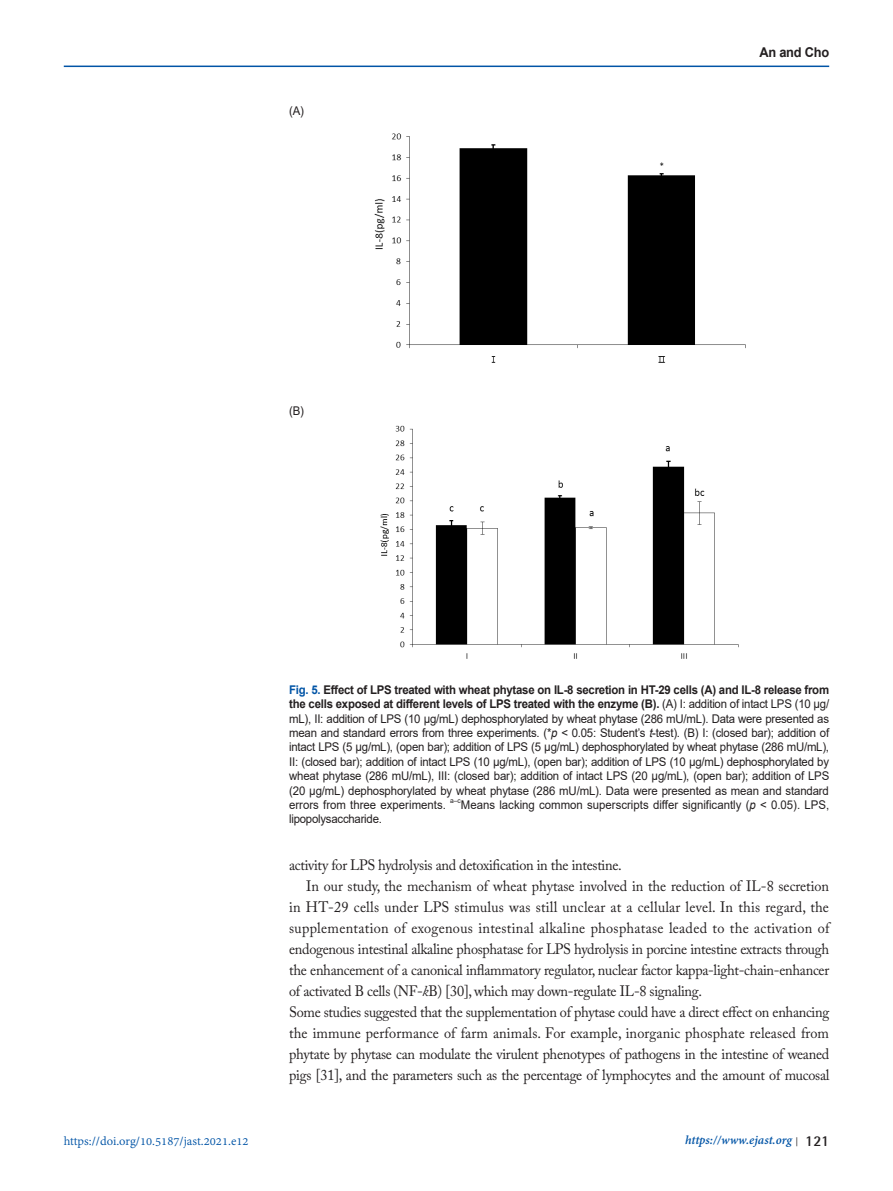
<style>
.page{position:relative;width:893px;height:1191px;background:#fff}
.page>*{position:absolute;margin:0;border:0;box-sizing:border-box;transform-origin:0 0}
.표준{font:15px/21px "Adobe Caslon Pro";letter-spacing:-.02em;color:#231f20;text-align:justify;scale:.95 1}
.t1{font:13.5px "Adobe Devanagari";color:#0154a6}
.t2{font:italic 700 13.5px "Adobe Devanagari";color:#0154a6}
.t3{font:700 13.5px "Arial";letter-spacing:-.02em;color:#231f20;scale:.95 1}
.fig_title{font:12px/14.4px "Arial";color:#231f20;text-align:justify;scale:.95 1}
.fig_title-2{font:12px "Arial";letter-spacing:-.02em;color:#231f20;scale:.95 1}
.table_main_text_left{font:12px "Arial";color:#231f20;scale:.95 1}
.fig_title-3{font:7.05px "Arial";color:#231f20;scale:.95 1}
.s1{font-weight:700;color:#0154a6}
.s2{font-weight:700}
.s3{font-style:italic}
.s4{font-family:"Shonar Bangla";font-style:normal;font-size:12px;color:#231f20}
.s5{font-family:"Rotis Semi Sans Std";font-style:normal;font-size:15px;color:#231f20}
</style>
<div class="page">
<hr style="left:64px;top:66px;width:765px;height:1px;background:#0154a6">
<img style="left:374px;top:133px;width:372px;height:230px">
<img style="left:380px;top:425px;width:359px;height:234px">
<p class="table_main_text_left" style="left:289px;top:103px;width:17px">(A)</p>
<p class="table_main_text_left" style="left:289px;top:403px;width:17px">(B)</p>
<p class="t3" style="left:759px;top:42px;width:75px">An and Cho</p>
<p class="fig_title" style="left:289px;top:682px;width:570px"><span class="s1">Fig. 5.</span> <span class="s2">Effect of LPS treated with wheat phytase on IL-8 secretion in HT-29 cells (A) and IL-8 release from the cells exposed at different levels of LPS treated with the enzyme (B).</span> (A) I: addition of intact LPS (10 μg/ mL), II: addition of LPS (10 μg/mL) dephosphorylated by wheat phytase (286 mU/mL). Data were presented as mean and standard errors from three experiments. (*<span class="s3">p</span> &lt; 0.05: Student’s <span class="s3">t</span>-test). (B) I: (closed bar); addition of intact LPS (5 μg/mL), (open bar); addition of LPS (5 μg/mL) dephosphorylated by wheat phytase (286 mU/mL), II: (closed bar); addition of intact LPS (10 μg/mL), (open bar); addition of LPS (10 μg/mL) dephosphorylated by wheat phytase (286 mU/mL), III: (closed bar); addition of intact LPS (20 μg/mL), (open bar); addition of LPS (20 μg/mL) dephosphorylated by wheat phytase (286 mU/mL). Data were presented as mean and standard errors from three experiments.</p>
<p class="fig_title-3" style="left:450px;top:796px;width:13px">a–c</p>
<p class="fig_title" style="left:461px;top:797px;width:389px">Means lacking common superscripts differ significantly (<span class="s3">p</span> &lt; 0.05). LPS,</p>
<p class="fig_title-2" style="left:289px;top:811px;width:99px">lipopolysaccharide.</p>
<p class="표준" style="left:289px;top:854px;width:352px">activity for LPS hydrolysis and detoxification in the intestine.</p>
<p class="표준" style="left:289px;top:875px;width:570px;text-indent:17px">In our study, the mechanism of wheat phytase involved in the reduction of IL-8 secretion in HT-29 cells under LPS stimulus was still unclear at a cellular level. In this regard, the supplementation of exogenous intestinal alkaline phosphatase leaded to the activation of endogenous intestinal alkaline phosphatase for LPS hydrolysis in porcine intestine extracts through the enhancement of a canonical inflammatory regulator, nuclear factor kappa-light-chain-enhancer of activated B cells (NF-<span class="s3">k</span>B) [30], which may down-regulate IL-8 signaling.</p>
<p class="표준" style="left:289px;top:1001px;width:570px">Some studies suggested that the supplementation of phytase could have a direct effect on enhancing the immune performance of farm animals. For example, inorganic phosphate released from phytate by phytase can modulate the virulent phenotypes of pathogens in the intestine of weaned pigs [31], and the parameters such as the percentage of lymphocytes and the amount of mucosal</p>
<p class="t1" style="left:64px;top:1133px;width:186px">https://doi.org/10.5187/jast.2021.e12</p>
<p class="t2" style="left:685px;top:1132px;width:146px">https://www.ejast.org <span class="s4">|</span> <span class="s5">121</span></p>
</div>
